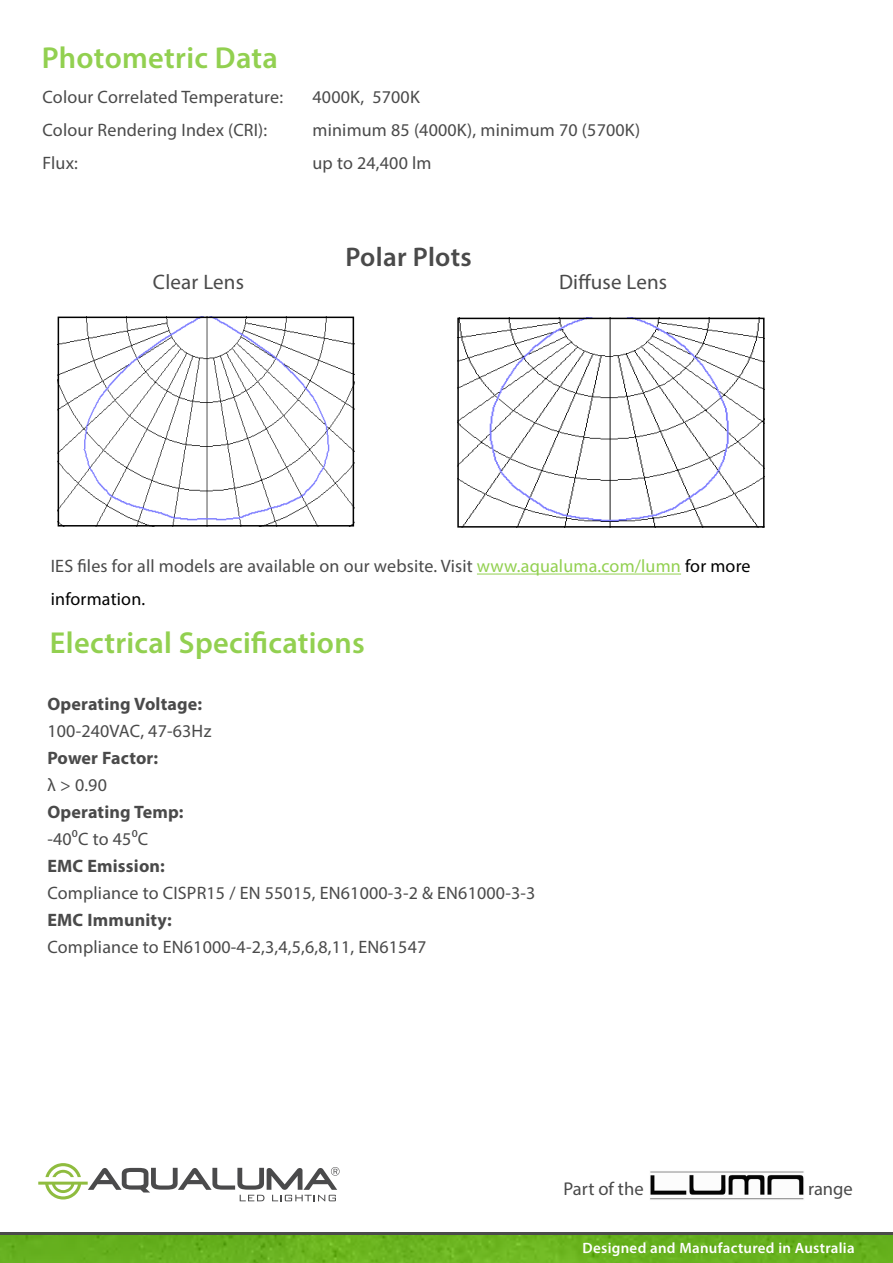
<style>
.page{position:relative;width:893px;height:1263px;background:#fff}
.page>*{position:absolute;margin:0;border:0;box-sizing:border-box;transform-origin:0 0}
.t1{font:600 30.45px "Myriad Pro";letter-spacing:.01em;color:#92d050}
.t2{font:600 27px "Myriad Pro";letter-spacing:.01em;color:#4a4a4a}
.t3{font:21px "Myriad Pro";letter-spacing:.01em;color:#4a4a4a}
.t4{font:18.6px "Myriad Pro";color:#4a4a4a}
.t5{font:18px/33px "Myriad Pro";letter-spacing:.01em;color:#4a4a4a}
.t6{font:700 18px "Myriad Pro";letter-spacing:.01em;color:#4a4a4a}
.t7{font:600 15px "Myriad Pro";letter-spacing:.02em;color:#fff}
.s1{color:#92d050}
.s2{color:#000}
</style>
<div class="page">
<img style="left:0;top:1235px;width:893px;height:28px">
<hr style="left:0;top:1232px;width:893px;height:3px;background:#4a4a4a">
<svg style="left:38px;top:1163px;width:302px;height:38px"></svg>
<img style="left:650px;top:1171px;width:154px;height:29px">
<img style="left:61px;top:320px;width:290px;height:203px">
<div style="left:58px;top:317px;width:296px;height:209px;border:2px solid #000"></div>
<img style="left:460px;top:321px;width:302px;height:204px">
<div style="left:457px;top:318px;width:308px;height:210px;border:2px solid #000"></div>
<hr style="left:477px;top:574px;width:204px;height:1px;background:#92d050">
<h1 class="t1" style="left:42px;top:39px;width:238px">Photometric Data</h1>
<p class="t5" style="left:43px;top:80px;width:242px">Colour Correlated Temperature:</p>
<p class="t5" style="left:313px;top:80px;width:109px">4000K, 5700K</p>
<p class="t5" style="left:43px;top:113px;width:226px">Colour Rendering Index (CRI):</p>
<p class="t5" style="left:313px;top:113px;width:329px">minimum 85 (4000K), minimum 70 (5700K)</p>
<p class="t5" style="left:43px;top:146px;width:37px">Flux:</p>
<p class="t5" style="left:313px;top:146px;width:121px">up to 24,400 lm</p>
<h2 class="t2" style="left:346px;top:239px;width:128px">Polar Plots</h2>
<p class="t3" style="left:153px;top:269px;width:93px">Clear Lens</p>
<p class="t3" style="left:559px;top:269px;width:110px">Diffuse Lens</p>
<p class="t5" style="left:51px;top:549px;width:701px">IES files for all models are available on our website. Visit <span class="s1">www.aqualuma.com/lumn</span> <span class="s2">for more information.</span></p>
<h1 class="t1" style="left:50px;top:624px;width:316px">Electrical Specifications</h1>
<p class="t6" style="left:47px;top:692px;width:156px">Operating Voltage:</p>
<p class="t5" style="left:47px;top:714px;width:166px">100-240VAC, 47-63Hz</p>
<p class="t6" style="left:47px;top:746px;width:112px">Power Factor:</p>
<p class="t5" style="left:47px;top:768px;width:61px">λ &gt; 0.90</p>
<p class="t6" style="left:47px;top:800px;width:138px">Operating Temp:</p>
<p class="t5" style="left:47px;top:822px;width:102px">-40⁰C to 45⁰C</p>
<p class="t6" style="left:47px;top:854px;width:119px">EMC Emission:</p>
<p class="t5" style="left:47px;top:876px;width:489px">Compliance to CISPR15 / EN 55015, EN61000-3-2 &amp; EN61000-3-3</p>
<p class="t6" style="left:47px;top:908px;width:126px">EMC Immunity:</p>
<p class="t5" style="left:47px;top:930px;width:380px">Compliance to EN61000-4-2,3,4,5,6,8,11, EN61547</p>
<p class="t4" style="left:563px;top:1177px;width:82px">Part of the</p>
<p class="t4" style="left:808px;top:1177px;width:46px">range</p>
<p class="t7" style="left:583px;top:1238px;width:274px">Designed and Manufactured in Australia</p>
</div>
